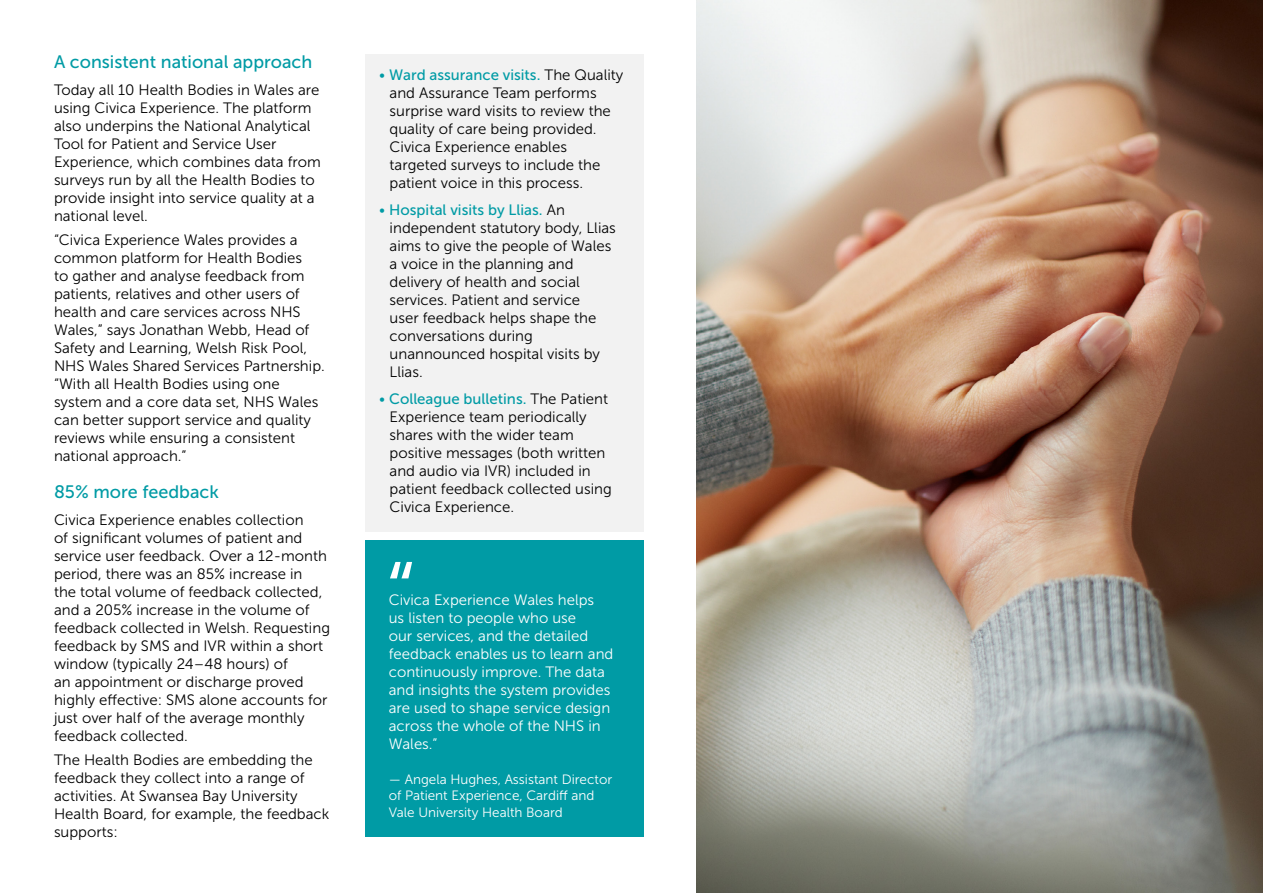
<style>
.page{position:relative;width:1263px;height:893px;background:#fff}
.page>*{position:absolute;margin:0;border:0;box-sizing:border-box;transform-origin:0 0}
.t1{font:96px "Museo Sans 300";color:#fff}
.t2{font:18px "Museo Sans 500";color:#009ba5}
.t3{font:15px/18px "Museo Sans 300";color:#000}
.t4{font:15px/18px "Museo Sans 300";color:#fff}
.t5{font:15px "Museo Sans 500";color:#009ba5}
.t6{font:13.5px/16.2px "Museo Sans 300";color:#fff}
.s1{font-family:"Museo Sans 300"}
.s2{font-family:"Museo Sans 300";color:#000}
</style>
<div class="page">
<div style="left:365px;top:540px;width:279px;height:297px;background:#009ba5"></div>
<img style="left:696px;top:0;width:567px;height:893px">
<div style="left:365px;top:54px;width:279px;height:477px;background:#f2f2f2"></div>
<p class="t2" style="left:54px;top:51px;width:260px">A consistent national approach</p>
<p class="t3" style="left:54px;top:80px;width:268px">Today all 10 Health Bodies in Wales are using Civica Experience. The platform also underpins the National Analytical Tool for Patient and Service User Experience, which combines data from surveys run by all the Health Bodies to provide insight into service quality at a national level.</p>
<p class="t3" style="left:54px;top:230px;width:272px">“Civica Experience Wales provides a common platform for Health Bodies<br>to gather and analyse feedback from patients, relatives and other users of health and care services across NHS Wales,” says Jonathan Webb, Head of Safety and Learning, Welsh Risk Pool, NHS Wales Shared Services Partnership. “With all Health Bodies using one system and a core data set, NHS Wales can better support service and quality reviews while ensuring a consistent national approach.”</p>
<p class="t2" style="left:54px;top:482px;width:166px">85% more feedback</p>
<p class="t3" style="left:54px;top:511px;width:278px">Civica Experience enables collection<br>of significant volumes of patient and service user feedback. Over a 12-month period, there was an 85% increase in<br>the total volume of feedback collected, and a 205% increase in the volume of feedback collected in Welsh. Requesting feedback by SMS and IVR within a short window (typically 24–48 hours) of<br>an appointment or discharge proved highly effective: SMS alone accounts for just over half of the average monthly feedback collected.</p>
<p class="t3" style="left:54px;top:751px;width:277px">The Health Bodies are embedding the feedback they collect into a range of activities. At Swansea Bay University<br>Health Board, for example, the feedback supports:</p>
<p class="t5" style="left:379px;top:66px;width:246px"><span class="s1">•</span> Ward assurance visits. <span class="s2">The Quality</span></p>
<p class="t3" style="left:390px;top:84px;width:223px">and Assurance Team performs surprise ward visits to review the quality of care being provided.<br>Civica Experience enables targeted surveys to include the patient voice in this process.</p>
<p class="t5" style="left:379px;top:201px;width:187px"><span class="s1">•</span> Hospital visits by Llias. <span class="s2">An</span></p>
<p class="t3" style="left:390px;top:219px;width:228px">independent statutory body, Llias aims to give the people of Wales a voice in the planning and delivery of health and social services. Patient and service<br>user feedback helps shape the conversations during unannounced hospital visits by<br>Llias.</p>
<p class="t5" style="left:379px;top:390px;width:230px"><span class="s1">•</span> Colleague bulletins. <span class="s2">The Patient</span></p>
<p class="t3" style="left:390px;top:408px;width:224px">Experience team periodically shares with the wider team positive messages (both written and audio via IVR) included in patient feedback collected using<br>Civica Experience.</p>
<h1 class="t1" style="left:385px;top:545px;width:34px">“</h1>
<p class="t4" style="left:389px;top:591px;width:226px">Civica Experience Wales helps<br>us listen to people who use<br>our services, and the detailed feedback enables us to learn and continuously improve. The data and insights the system provides are used to shape service design across the whole of the NHS in<br>Wales.”</p>
<p class="t6" style="left:389px;top:772px;width:225px">— Angela Hughes, Assistant Director of Patient Experience, Cardiff and<br>Vale University Health Board</p>
</div>
